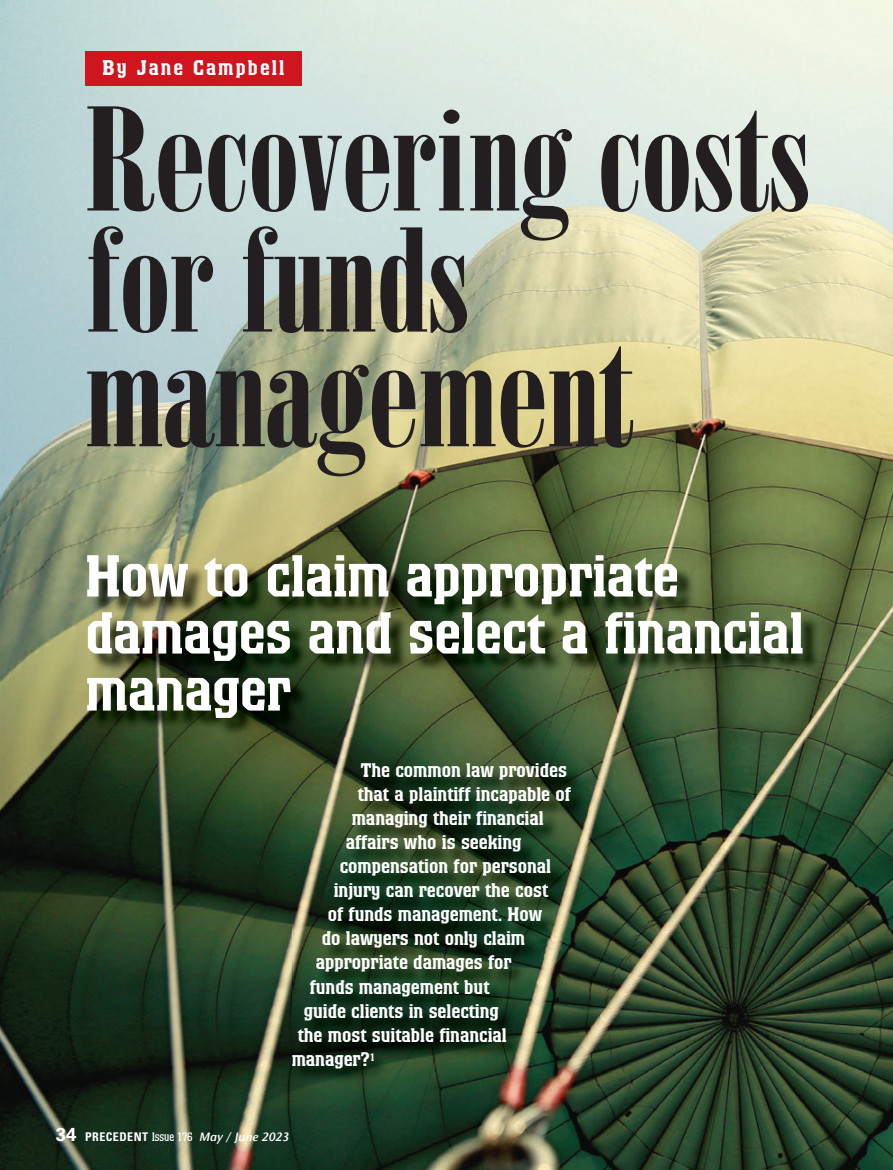
<style>
.page{position:relative;width:893px;height:1170px;background:#fff}
.page>*{position:absolute;margin:0;border:0;box-sizing:border-box;transform-origin:0 0}
.t1{font:144px/117.8px "Bodoni Poster Compressed";letter-spacing:-.01em;color:#231f20;scale:1.1 1}
.t2{font:500 58.5px/57px "Colossalis BQ";letter-spacing:-.005em;color:#fff}
.t3{font:500 21px "Colossalis BQ";letter-spacing:.1em;color:#fff}
.t4{font:500 19.5px "Colossalis BQ";color:#fff}
.t5{font:italic 12px "Stone Sans ITC Semi";letter-spacing:-.005em;color:#fff}
.s1{font-family:"Univers LT Std";font-weight:700;font-style:normal;font-size:18.75px}
.s2{font-family:"Univers LT Std";font-weight:700;font-style:normal;font-stretch:condensed}
.s3{font-family:"Colossalis";font-style:normal}
</style>
<div class="page">
<img style="left:0;top:0;width:893px;height:1169px">
<div style="left:85px;top:51px;width:217px;height:34px;background:#cf151d"></div>
<img style="left:293px;top:764px;width:295px;height:321px">
<img style="left:89px;top:557px;width:733px;height:179px">
<p class="t3" style="left:103px;top:56px;width:183px">By Jane Campbell</p>
<h1 class="t1" style="left:85px;top:100px;width:662px">Recovering costs for funds management</h1>
<h2 class="t2" style="left:85px;top:548px;width:720px">How to claim appropriate damages and select a financial manager</h2>
<p class="t4" style="left:361px;top:759px;width:208px">The common law provides</p>
<p class="t4" style="left:358px;top:783px;width:215px">that a plaintiff incapable of</p>
<p class="t4" style="left:352px;top:807px;width:193px">managing their financial</p>
<p class="t4" style="left:346px;top:831px;width:177px">affairs who is seeking</p>
<p class="t4" style="left:340px;top:855px;width:213px">compensation for personal</p>
<p class="t4" style="left:334px;top:879px;width:216px">injury can recover the cost</p>
<p class="t4" style="left:328px;top:903px;width:216px">of funds management. How</p>
<p class="t4" style="left:322px;top:927px;width:205px">do lawyers not only claim</p>
<p class="t4" style="left:316px;top:951px;width:197px">appropriate damages for</p>
<p class="t4" style="left:310px;top:975px;width:181px">funds management but</p>
<p class="t4" style="left:304px;top:999px;width:197px">guide clients in selecting</p>
<p class="t4" style="left:298px;top:1023px;width:211px">the most suitable financial</p>
<p class="t4" style="left:292px;top:1047px;width:85px">manager?<sup>1</sup></p>
<p class="t5" style="left:56px;top:1129px;width:235px"><span class="s1">34</span> <span class="s2">PRECEDENT</span> <span class="s3">Issue 176</span> May / June 2023</p>
</div>
